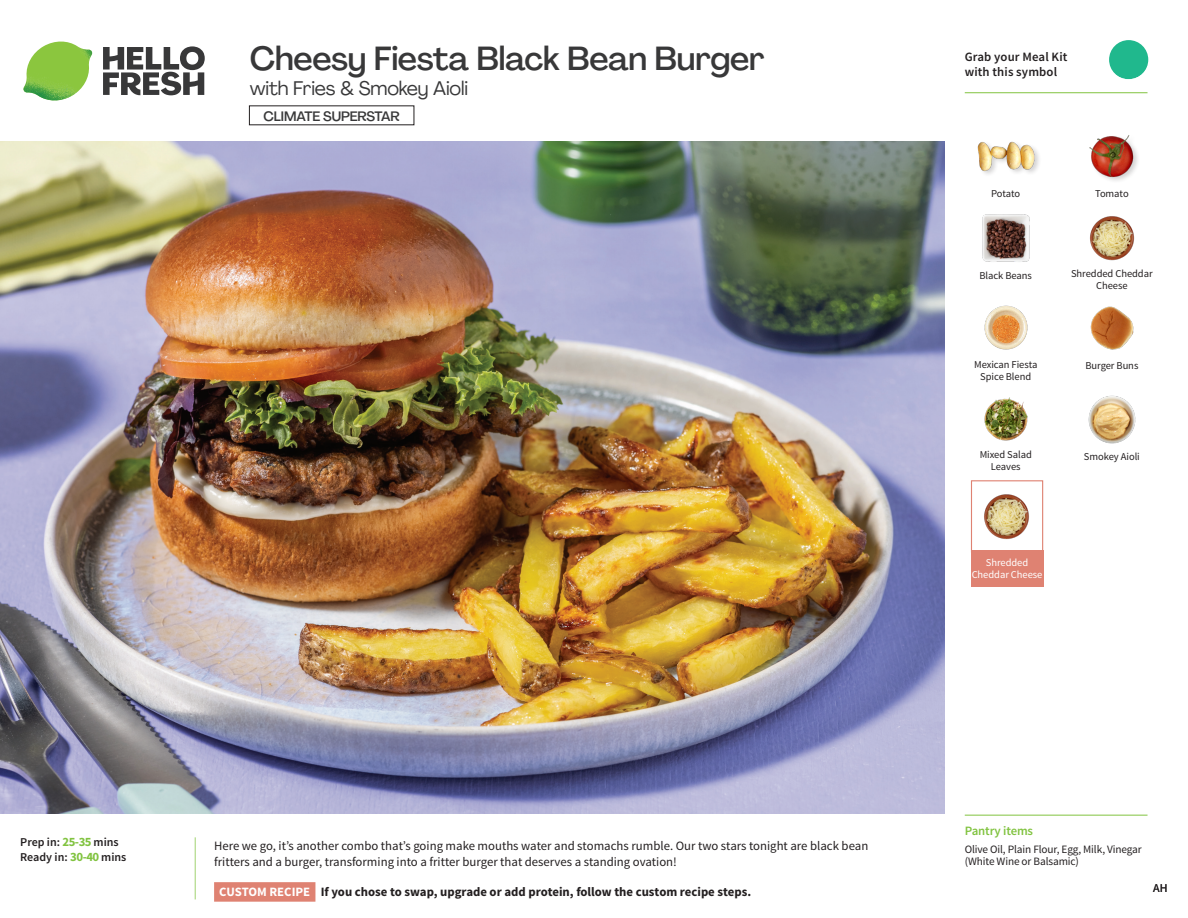
<style>
.page{position:relative;width:1188px;height:918px;background:#fff}
.page>*{position:absolute;margin:0;border:0;box-sizing:border-box;transform-origin:0 0}
._15_Titel_UK{font:500 33px "Agrandir";letter-spacing:-.01em;color:#383839}
._15_Titel_UK-2{font:19.5px "Agrandir";letter-spacing:-.01em;color:#383839}
.t1{font:500 13.5px "Agrandir";letter-spacing:-.01em;color:#383839}
.Step_6_Text_AU{font:12.75px/16.5px "Source Sans Pro";color:#231f20}
.Step_6_Text_AU-2{font:700 12.75px "Source Sans Pro";color:#231f20}
.t2{font:600 12.75px/15px "Source Sans Pro";letter-spacing:.01em;color:#231f20}
._04_Headers_Front{font:600 12.75px "Source Sans Pro";letter-spacing:-.01em;color:#81c340}
._04_Intro{font:600 12px "Source Sans Pro";color:#231f20}
.t3{font:12px "Source Sans Pro";color:#231f20}
._05_Pantry{font:11.25px/12px "Source Sans Pro";letter-spacing:-.01em;color:#231f20}
._18_FRONT_ingredients{font:10.5px/12px "Source Sans Pro";letter-spacing:-.005em;color:#231f20;text-align:center}
._18_FRONT_ingredients-2{font:10.5px/12px "Source Sans Pro";letter-spacing:-.005em;color:#fff;text-align:center}
.s1{font-weight:700;font-size:12.75px;color:#81c340}
.s2{color:#fff}
</style>
<div class="page">
<svg style="left:103px;top:46px;width:102px;height:49px"></svg>
<img style="left:23px;top:42px;width:69px;height:59px">
<svg style="left:1091px;top:40px;width:58px;height:54px"></svg>
<svg style="left:194px;top:837px;width:122px;height:65px"></svg>
<img style="left:0;top:142px;width:945px;height:672px">
<div style="left:971px;top:480px;width:72px;height:73px;border:1px solid #df8272"></div>
<div style="left:971px;top:550px;width:72px;height:37px;background:#df8272"></div>
<img style="left:984px;top:494px;width:45px;height:45px">
<img style="left:1090px;top:306px;width:44px;height:44px">
<img style="left:1088px;top:395px;width:48px;height:49px">
<img style="left:984px;top:397px;width:44px;height:44px">
<img style="left:984px;top:305px;width:44px;height:45px">
<img style="left:982px;top:214px;width:48px;height:48px">
<img style="left:1090px;top:216px;width:45px;height:45px">
<div style="left:977px;top:141px;width:65px;height:37px;background:#231f20;opacity:.2"></div>
<img style="left:977px;top:141px;width:57px;height:37px">
<img style="left:1089px;top:135px;width:49px;height:46px">
<hr style="left:965px;top:815px;width:183px;height:1px;background:#81c340">
<hr style="left:965px;top:92px;width:183px;height:1px;background:#81c340">
<p class="_15_Titel_UK" style="left:250px;top:38px;width:517px">Cheesy Fiesta Black Bean Burger</p>
<p class="_15_Titel_UK-2" style="left:250px;top:76px;width:220px">with Fries &amp; Smokey Aioli</p>
<p class="t1" style="left:264px;top:108px;width:138px">CLIMATE SUPERSTAR</p>
<p class="t2" style="left:965px;top:50px;width:104px">Grab your Meal Kit with this symbol</p>
<p class="_18_FRONT_ingredients" style="left:991px;top:188px;width:31px">Potato</p>
<p class="_18_FRONT_ingredients" style="left:1095px;top:188px;width:35px">Tomato</p>
<p class="_18_FRONT_ingredients" style="left:980px;top:270px;width:54px">Black Beans</p>
<p class="_18_FRONT_ingredients" style="left:1071px;top:268px;width:83px">Shredded Cheddar<br>Cheese</p>
<p class="_18_FRONT_ingredients" style="left:974px;top:358px;width:65px">Mexican Fiesta</p>
<p class="_18_FRONT_ingredients" style="left:1085px;top:360px;width:55px">Burger Buns</p>
<p class="_18_FRONT_ingredients" style="left:980px;top:370px;width:52px">Spice Blend</p>
<p class="_18_FRONT_ingredients" style="left:980px;top:449px;width:54px">Mixed Salad<br>Leaves</p>
<p class="_18_FRONT_ingredients-2" style="left:972px;top:557px;width:72px">Shredded<br>Cheddar Cheese</p>
<p class="_18_FRONT_ingredients" style="left:1084px;top:451px;width:57px">Smokey Aioli</p>
<p class="_04_Intro" style="left:20px;top:835px;width:100px">Prep in: <span class="s1">25-35</span> mins</p>
<p class="_04_Intro" style="left:20px;top:850px;width:108px">Ready in: <span class="s1">30-40</span> mins</p>
<p class="Step_6_Text_AU" style="left:214px;top:838px;width:656px">Here we go, it’s another combo that’s going make mouths water and stomachs rumble. Our two stars tonight are black bean fritters and a burger, transforming into a fritter burger that deserves a standing ovation!</p>
<p class="Step_6_Text_AU-2" style="left:219px;top:883px;width:533px"><span class="s2">CUSTOM RECIPE</span> If you chose to swap, upgrade or add protein, follow the custom recipe steps.</p>
<p class="_04_Headers_Front" style="left:965px;top:822px;width:70px">Pantry items</p>
<p class="_05_Pantry" style="left:965px;top:844px;width:179px">Olive Oil, Plain Flour, Egg, Milk, Vinegar (White Wine or Balsamic)</p>
<p class="t3" style="left:1153px;top:880px;width:16px">AH</p>
</div>
